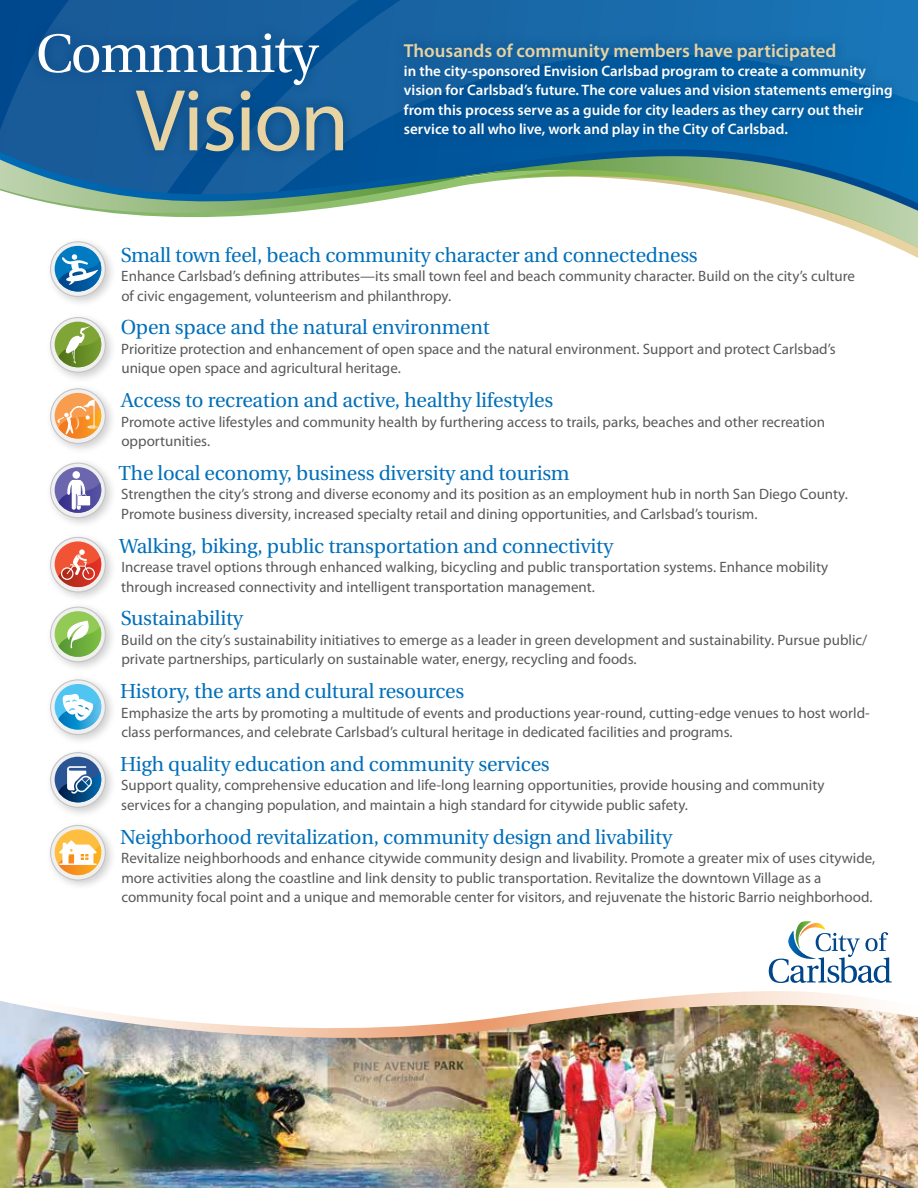
<style>
.page{position:relative;width:918px;height:1188px;background:#fff}
.page>*{position:absolute;margin:0;border:0;box-sizing:border-box;transform-origin:0 0}
.t1{font:88.5px "Myriad Pro";letter-spacing:-.02em;color:#e8d3a2}
.t2{font:54px "Utopia";letter-spacing:-.03em;color:#fff}
.t3{font:20.25px "Utopia";letter-spacing:-.01em;color:#006fba}
.t4{font:600 18.75px "Myriad Pro";color:#e8d3a2}
.t5{font:15px/19.5px "Myriad Pro";color:#58595b}
.t6{font:600 15px/19.2px "Myriad Pro";color:#fff}
</style>
<div class="page">
<svg style="left:626px;top:991px;width:242px;height:10px"></svg>
<img style="left:0;top:1001px;width:918px;height:187px">
<svg style="left:511px;top:0;width:407px;height:134px;background:#186eaf"></svg>
<svg style="left:0;top:0;width:511px;height:134px;background:#135b9b"></svg>
<svg style="left:0;top:134px;width:918px;height:124px"></svg>
<svg style="left:0;top:149px;width:918px;height:7px;background:#04599e"></svg>
<svg style="left:0;top:156px;width:918px;height:92px"></svg>
<div style="left:392px;top:32px;width:512px;height:116px;background:#00447c;opacity:.9"></div>
<div style="left:26px;top:22px;width:304px;height:75px;background:#00447c;opacity:.9"></div>
<div style="left:125px;top:78px;width:231px;height:86px;background:#00447c;opacity:.9"></div>
<div style="left:757px;top:909px;width:146px;height:86px;background:#fff"></div>
<svg style="left:769px;top:921px;width:123px;height:62px"></svg>
<div style="left:46px;top:237px;width:71px;height:70px;background:#000;opacity:.2"></div>
<svg style="left:51px;top:242px;width:54px;height:54px"></svg>
<div style="left:55px;top:246px;width:46px;height:46px;background:#007bc1;border-radius:50%"></div>
<svg style="left:58px;top:254px;width:43px;height:38px"></svg>
<div style="left:46px;top:312px;width:71px;height:71px;background:#000;opacity:.2"></div>
<svg style="left:51px;top:318px;width:54px;height:54px"></svg>
<div style="left:55px;top:322px;width:46px;height:45px;background:#7ea535;border-radius:50%"></div>
<svg style="left:58px;top:326px;width:43px;height:41px"></svg>
<div style="left:46px;top:384px;width:71px;height:70px;background:#000;opacity:.2"></div>
<svg style="left:51px;top:389px;width:54px;height:54px"></svg>
<div style="left:55px;top:393px;width:46px;height:46px;background:#f89c4d;border-radius:50%"></div>
<svg style="left:58px;top:400px;width:43px;height:39px"></svg>
<div style="left:46px;top:532px;width:71px;height:71px;background:#000;opacity:.2"></div>
<div style="left:50px;top:537px;width:56px;height:55px;border:1px solid #c4c4c4;border-radius:50%"></div>
<svg style="left:51px;top:538px;width:54px;height:53px"></svg>
<div style="left:55px;top:541px;width:46px;height:46px;background:#f05435;border-radius:50%"></div>
<svg style="left:58px;top:549px;width:43px;height:38px"></svg>
<div style="left:46px;top:458px;width:71px;height:71px;background:#000;opacity:.2"></div>
<div style="left:50px;top:463px;width:56px;height:55px;border:1px solid #c4c4c4;border-radius:50%"></div>
<div style="left:51px;top:464px;width:54px;height:53px;background:#f0f0f0;border-radius:50%"></div>
<div style="left:55px;top:467px;width:46px;height:46px;background:#6b66ae;border-radius:50%"></div>
<svg style="left:58px;top:471px;width:43px;height:42px"></svg>
<div style="left:46px;top:675px;width:71px;height:71px;background:#000;opacity:.2"></div>
<svg style="left:51px;top:680px;width:54px;height:54px"></svg>
<div style="left:55px;top:684px;width:46px;height:46px;background:#50c5f2;border-radius:50%"></div>
<svg style="left:58px;top:693px;width:43px;height:37px"></svg>
<div style="left:46px;top:602px;width:71px;height:71px;background:#000;opacity:.2"></div>
<div style="left:50px;top:607px;width:56px;height:55px;border:1px solid #c4c4c4;border-radius:50%"></div>
<div style="left:51px;top:608px;width:54px;height:53px;background:#f0f0f0;border-radius:50%"></div>
<div style="left:55px;top:611px;width:46px;height:46px;background:#93c955;border-radius:50%"></div>
<svg style="left:58px;top:621px;width:43px;height:36px"></svg>
<div style="left:46px;top:748px;width:71px;height:70px;background:#000;opacity:.2"></div>
<div style="left:50px;top:752px;width:56px;height:56px;border:1px solid #c4c4c4;border-radius:50%"></div>
<svg style="left:51px;top:753px;width:54px;height:54px"></svg>
<div style="left:55px;top:757px;width:46px;height:45px;background:#2a5595;border-radius:50%"></div>
<svg style="left:58px;top:766px;width:43px;height:36px"></svg>
<div style="left:46px;top:820px;width:71px;height:71px;background:#000;opacity:.2"></div>
<div style="left:50px;top:825px;width:56px;height:55px;border:1px solid #c4c4c4;border-radius:50%"></div>
<svg style="left:51px;top:826px;width:54px;height:53px"></svg>
<div style="left:55px;top:829px;width:46px;height:46px;background:#febf40;border-radius:50%"></div>
<svg style="left:58px;top:841px;width:43px;height:34px"></svg>
<h2 class="t2" style="left:36px;top:24px;width:283px">Community</h2>
<h1 class="t1" style="left:135px;top:66px;width:215px">Vision</h1>
<p class="t4" style="left:404px;top:39px;width:434px">Thousands of community members have participated</p>
<p class="t6" style="left:404px;top:61px;width:490px">in the city-sponsored Envision Carlsbad program to create a community vision for Carlsbad’s future. The core values and vision statements emerging from this process serve as a guide for city leaders as they carry out their service to all who live, work and play in the City of Carlsbad.</p>
<h3 class="t3" style="left:121px;top:244px;width:579px">Small town feel, beach community character and connectedness</h3>
<p class="t5" style="left:121px;top:266px;width:735px">Enhance Carlsbad’s defining attributes—its small town feel and beach community character. Build on the city’s culture of civic engagement, volunteerism and philanthropy.</p>
<h3 class="t3" style="left:121px;top:316px;width:370px">Open space and the natural environment</h3>
<p class="t5" style="left:121px;top:339px;width:716px">Prioritize protection and enhancement of open space and the natural environment. Support and protect Carlsbad’s unique open space and agricultural heritage.</p>
<h3 class="t3" style="left:121px;top:389px;width:434px">Access to recreation and active, healthy lifestyles</h3>
<p class="t5" style="left:121px;top:412px;width:705px">Promote active lifestyles and community health by furthering access to trails, parks, beaches and other recreation opportunities.</p>
<h3 class="t3" style="left:119px;top:462px;width:453px">The local economy, business diversity and tourism</h3>
<p class="t5" style="left:121px;top:484px;width:728px">Strengthen the city’s strong and diverse economy and its position as an employment hub in north San Diego County.<br>Promote business diversity, increased specialty retail and dining opportunities, and Carlsbad’s tourism.</p>
<h3 class="t3" style="left:119px;top:535px;width:495px">Walking, biking, public transportation and connectivity</h3>
<p class="t5" style="left:121px;top:557px;width:708px">Increase travel options through enhanced walking, bicycling and public transportation systems. Enhance mobility through increased connectivity and intelligent transportation management.</p>
<h3 class="t3" style="left:121px;top:607px;width:124px">Sustainability</h3>
<p class="t5" style="left:121px;top:630px;width:748px">Build on the city’s sustainability initiatives to emerge as a leader in green development and sustainability. Pursue public/ private partnerships, particularly on sustainable water, energy, recycling and foods.</p>
<h3 class="t3" style="left:120px;top:680px;width:346px">History, the arts and cultural resources</h3>
<p class="t5" style="left:121px;top:703px;width:750px">Emphasize the arts by promoting a multitude of events and productions year-round, cutting-edge venues to host world&shy;class performances, and celebrate Carlsbad’s cultural heritage in dedicated facilities and programs.</p>
<h3 class="t3" style="left:120px;top:753px;width:431px">High quality education and community services</h3>
<p class="t5" style="left:121px;top:775px;width:705px">Support quality, comprehensive education and life-long learning opportunities, provide housing and community services for a changing population, and maintain a high standard for citywide public safety.</p>
<h3 class="t3" style="left:120px;top:826px;width:554px">Neighborhood revitalization, community design and livability</h3>
<p class="t5" style="left:121px;top:848px;width:755px">Revitalize neighborhoods and enhance citywide community design and livability. Promote a greater mix of uses citywide, more activities along the coastline and link density to public transportation. Revitalize the downtown Village as a community focal point and a unique and memorable center for visitors, and rejuvenate the historic Barrio neighborhood.</p>
</div>
